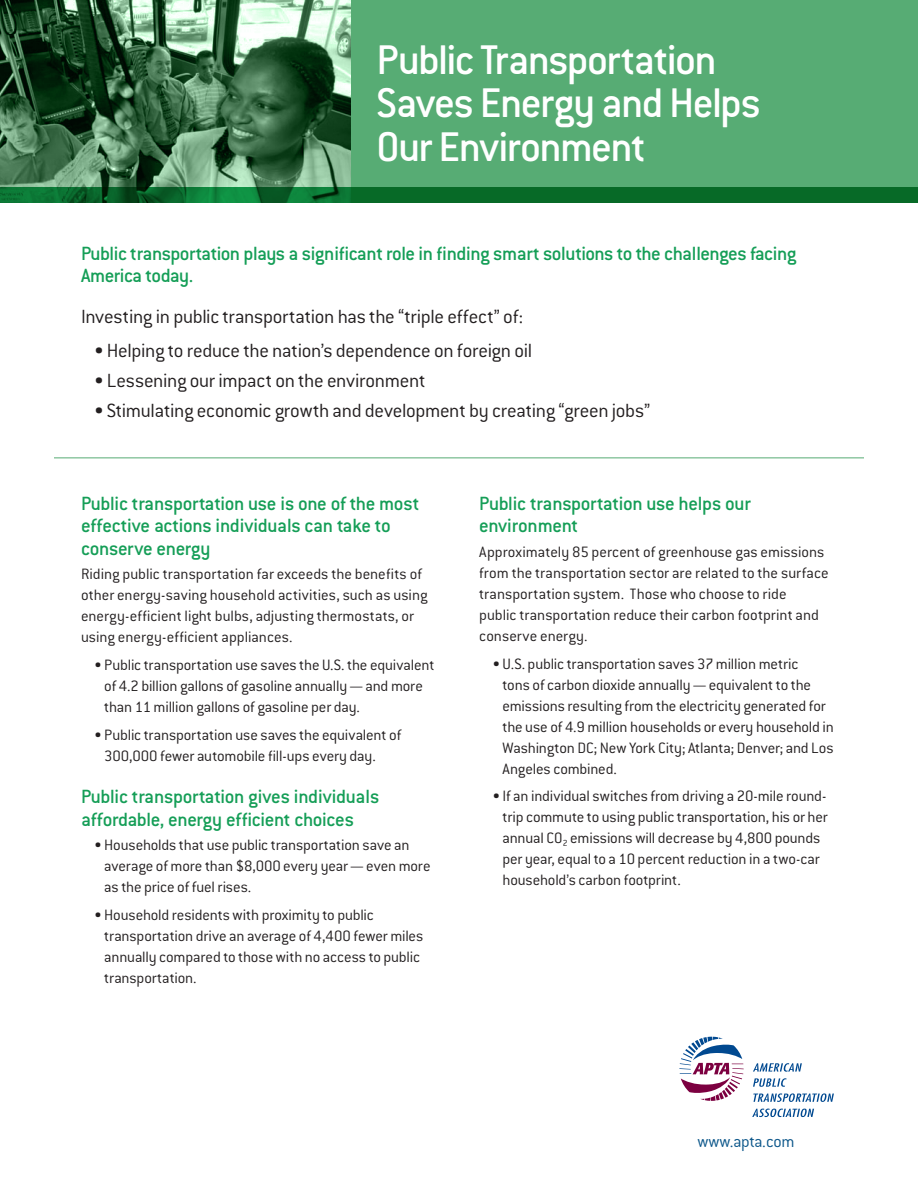
<style>
.page{position:relative;width:918px;height:1188px;background:#fff}
.page>*{position:absolute;margin:0;border:0;box-sizing:border-box;transform-origin:0 0}
.t1{font:500 45.6px/43.5px "Conduit ITC";letter-spacing:-.035em;color:#fff}
.t2{font:500 21px/22.5px "Conduit ITC";letter-spacing:-.015em;color:#159e57}
.t3{font:300 21px "Conduit ITC";letter-spacing:-.015em;color:#231f20}
.t4{font:300 18px "Conduit ITC";letter-spacing:-.01em;color:#0e588b}
.t5{font:300 16.5px/21px "Conduit ITC";letter-spacing:-.005em;color:#231f20}
</style>
<div class="page">
<div style="left:351px;top:0;width:567px;height:202px;background:#57ac74"></div>
<img style="left:0;top:0;width:351px;height:187px">
<svg style="left:0;top:187px;width:918px;height:15px;background:#086a2a"></svg>
<hr style="left:54px;top:458px;width:810px;height:1px;background:#57ac74">
<svg style="left:679px;top:1037px;width:65px;height:64px"></svg>
<svg style="left:753px;top:1063px;width:49px;height:9px"></svg>
<svg style="left:753px;top:1078px;width:34px;height:9px"></svg>
<svg style="left:753px;top:1093px;width:81px;height:9px"></svg>
<svg style="left:752px;top:1109px;width:62px;height:8px"></svg>
<h1 class="t1" style="left:376px;top:37px;width:386px">Public Transportation<br>Saves Energy and Helps<br>Our Environment</h1>
<p class="t2" style="left:81px;top:242px;width:717px">Public transportation plays a significant role in finding smart solutions to the challenges facing<br>America today.</p>
<p class="t3" style="left:81px;top:305px;width:444px">Investing in public transportation has the “triple effect” of:</p>
<p class="t3" style="left:95px;top:339px;width:439px">• Helping to reduce the nation’s dependence on foreign oil</p>
<p class="t3" style="left:95px;top:369px;width:333px">• Lessening our impact on the environment</p>
<p class="t3" style="left:95px;top:399px;width:557px">• Stimulating economic growth and development by creating “green jobs”</p>
<p class="t2" style="left:81px;top:492px;width:340px">Public transportation use is one of the most effective actions individuals can take to conserve energy</p>
<p class="t5" style="left:81px;top:564px;width:348px">Riding public transportation far exceeds the benefits of other energy-saving household activities, such as using energy-efficient light bulbs, adjusting thermostats, or using energy-efficient appliances.</p>
<p class="t5" style="left:104px;top:654px;width:332px;text-indent:-10px">• Public transportation use saves the U.S. the equivalent of 4.2 billion gallons of gasoline annually — and more than 11 million gallons of gasoline per day.</p>
<p class="t5" style="left:104px;top:724px;width:299px;text-indent:-10px">• Public transportation use saves the equivalent of<br>300,000 fewer automobile fill-ups every day.</p>
<p class="t2" style="left:81px;top:786px;width:300px">Public transportation gives individuals affordable, energy efficient choices</p>
<p class="t5" style="left:104px;top:835px;width:328px;text-indent:-10px">• Households that use public transportation save an average of more than $8,000 every year — even more as the price of fuel rises.</p>
<p class="t5" style="left:104px;top:904px;width:321px;text-indent:-10px">• Household residents with proximity to public transportation drive an average of 4,400 fewer miles annually compared to those with no access to public transportation.</p>
<p class="t2" style="left:479px;top:492px;width:273px">Public transportation use helps our environment</p>
<p class="t5" style="left:479px;top:541px;width:351px">Approximately 85 percent of greenhouse gas emissions from the transportation sector are related to the surface transportation system. Those who choose to ride<br>public transportation reduce their carbon footprint and conserve energy.</p>
<p class="t5" style="left:503px;top:653px;width:333px;text-indent:-10px">• U.S. public transportation saves 37 million metric<br>tons of carbon dioxide annually — equivalent to the emissions resulting from the electricity generated for the use of 4.9 million households or every household in Washington DC; New York City; Atlanta; Denver; and Los Angeles combined.</p>
<p class="t5" style="left:503px;top:786px;width:327px;text-indent:-10px">• If an individual switches from driving a 20-mile round&shy;trip commute to using public transportation, his or her annual CO<sub>2</sub> emissions will decrease by 4,800 pounds per year, equal to a 10 percent reduction in a two-car household’s carbon footprint.</p>
<p class="t4" style="left:698px;top:1132px;width:99px">www.apta.com</p>
</div>
